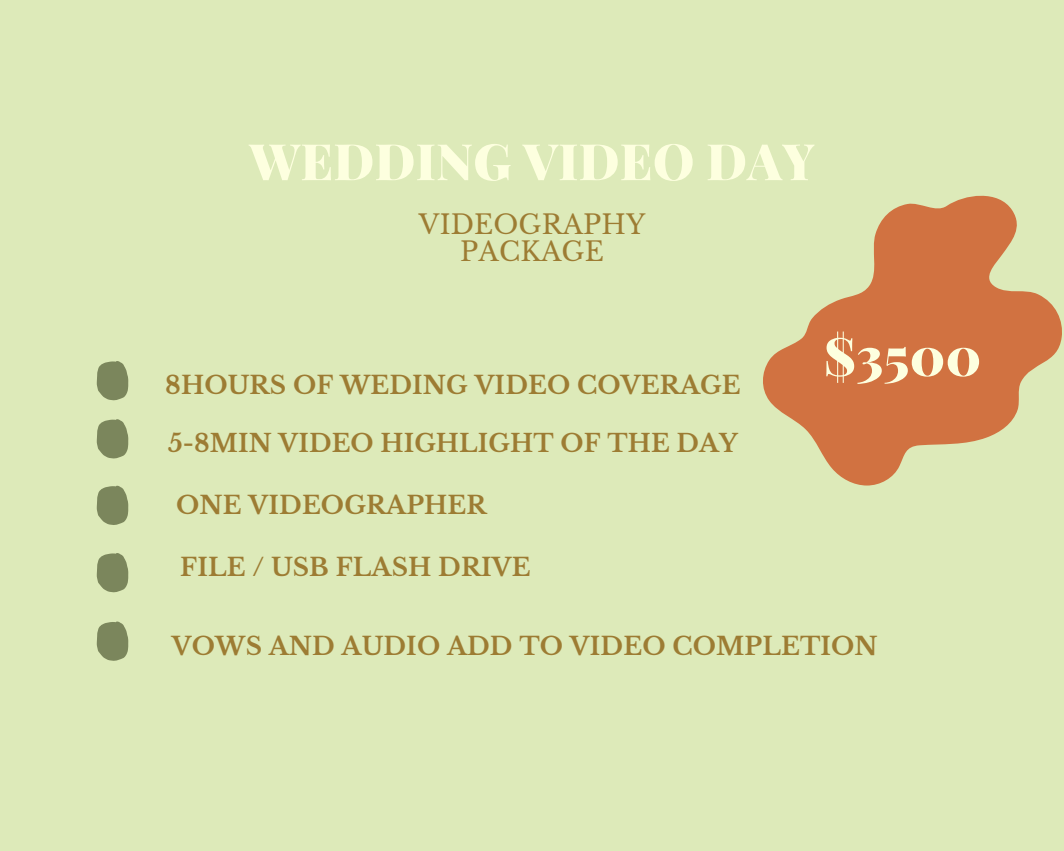
<style>
.page{position:relative;width:1064px;height:851px;background:#fff}
.page>*{position:absolute;margin:0;border:0;box-sizing:border-box;transform-origin:0 0}
.t1{font:900 52.8px "Playfair Display";color:#fdffdf}
.t2{font:900 50.4px "Playfair Display";letter-spacing:.005em;color:#fdffdf}
.t3{font:26.4px/27px "Libre Baskerville";letter-spacing:.005em;color:#9d7c33;text-align:center}
.t4{font:700 24.6px "Libre Baskerville";letter-spacing:.005em;color:#9d7c33}
.t5{font:700 24.45px "Libre Baskerville";letter-spacing:.005em;color:#9d7c33}
</style>
<div class="page">
<div style="left:0;top:0;width:1063px;height:850px;background:#ddeab9"></div>
<svg style="left:97px;top:361px;width:31px;height:39px"></svg>
<svg style="left:97px;top:419px;width:31px;height:39px"></svg>
<svg style="left:97px;top:485px;width:31px;height:40px"></svg>
<svg style="left:97px;top:553px;width:31px;height:39px"></svg>
<svg style="left:763px;top:195px;width:299px;height:290px;fill:#d17241"></svg>
<svg style="left:97px;top:621px;width:31px;height:40px"></svg>
<p class="t2" style="left:249px;top:126px;width:567px">WEDDING VIDEO DAY</p>
<p class="t3" style="left:419px;top:211px;width:228px">VIDEOGRAPHY<br>PACKAGE</p>
<p class="t4" style="left:165px;top:370px;width:576px">8HOURS OF WEDING VIDEO COVERAGE</p>
<p class="t5" style="left:168px;top:428px;width:571px">5-8MIN VIDEO HIGHLIGHT OF THE DAY</p>
<p class="t4" style="left:176px;top:490px;width:312px">ONE VIDEOGRAPHER</p>
<p class="t4" style="left:180px;top:552px;width:352px">FILE / USB FLASH DRIVE</p>
<p class="t1" style="left:823px;top:319px;width:159px">$3500</p>
<p class="t4" style="left:172px;top:631px;width:707px">VOWS AND AUDIO ADD TO VIDEO COMPLETION</p>
</div>
